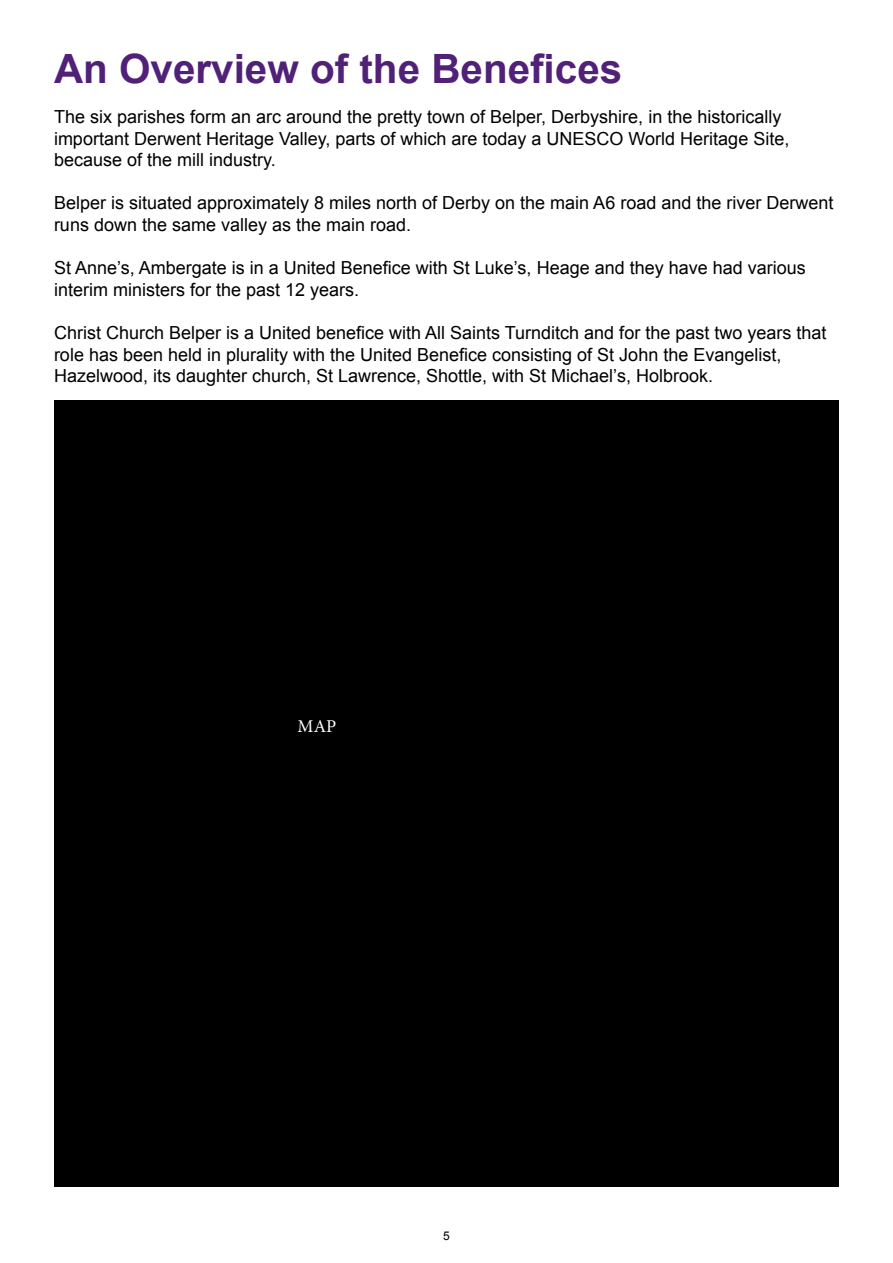
<style>
.page{position:relative;width:893px;height:1263px;background:#fff}
.page>*{position:absolute;margin:0;border:0;box-sizing:border-box;transform-origin:0 0}
.t1{font:700 40.35px "Arial";color:#512178}
.t2{font:18px/21.6px "Arial";color:#000}
.t3{font:18px "Minion Pro";color:#fff}
.t4{font:12px "Arial";color:#000}
</style>
<div class="page">
<div style="left:54px;top:400px;width:785px;height:786px;background:#000"></div>
<h1 class="t1" style="left:54px;top:43px;width:570px">An Overview of the Benefices</h1>
<p class="t2" style="left:54px;top:106px;width:737px">The six parishes form an arc around the pretty town of Belper, Derbyshire, in the historically important Derwent Heritage Valley, parts of which are today a UNESCO World Heritage Site, because of the mill industry.</p>
<p class="t2" style="left:54px;top:192px;width:781px">Belper is situated approximately 8 miles north of Derby on the main A6 road and the river Derwent runs down the same valley as the main road.</p>
<p class="t2" style="left:54px;top:257px;width:753px">St Anne’s, Ambergate is in a United Benefice with St Luke’s, Heage and they have had various interim ministers for the past 12 years.</p>
<p class="t2" style="left:54px;top:322px;width:774px">Christ Church Belper is a United benefice with All Saints Turnditch and for the past two years that role has been held in plurality with the United Benefice consisting of St John the Evangelist,<br>Hazelwood, its daughter church, St Lawrence, Shottle, with St Michael’s, Holbrook.</p>
<p class="t3" style="left:298px;top:714px;width:40px">MAP</p>
<p class="t4" style="left:443px;top:1228px;width:8px">5</p>
</div>
